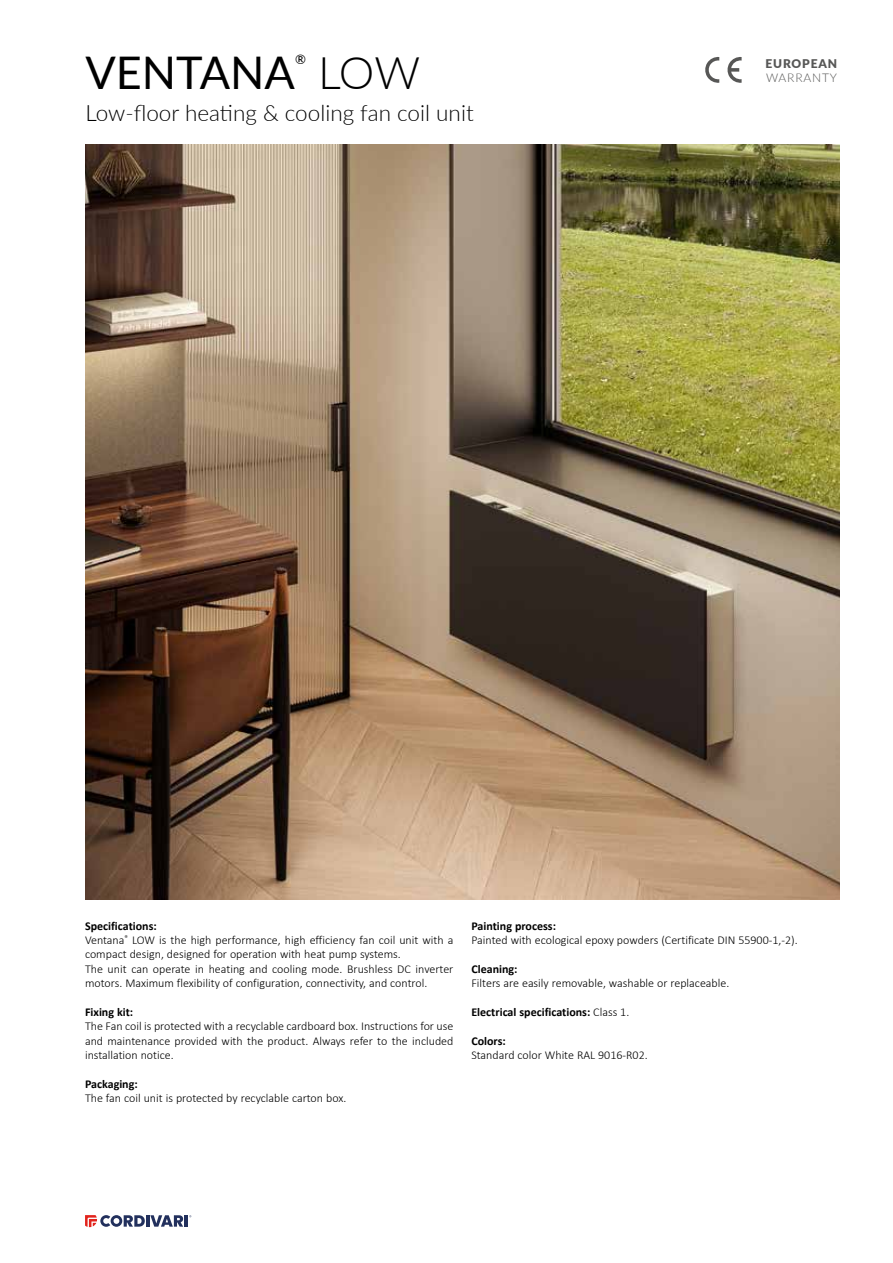
<style>
.page{position:relative;width:893px;height:1263px;background:#fff}
.page>*{position:absolute;margin:0;border:0;box-sizing:border-box;transform-origin:0 0}
.t1{font:45px "Lato";color:#000}
.t2{font:300 45px "Lato";color:#000}
.t3{font:300 22.5px "Lato";color:#000}
.t4{font:13.05px "Lato";color:#000}
.t5{font:300 12px/14.4px "Calibri";color:#000}
.t6{font:700 12px "Calibri";color:#000}
.t7{font:900 12px "Lato";letter-spacing:.07em;color:#575756}
.t8{font:300 12px "Lato";letter-spacing:.07em;color:#575756}
.s1{font-weight:700}
.s2{font-weight:300}
</style>
<div class="page">
<img style="left:85px;top:145px;width:755px;height:754px">
<svg style="left:705px;top:57px;width:37px;height:26px"></svg>
<svg style="left:85px;top:1215px;width:106px;height:12px"></svg>
<h1 class="t1" style="left:85px;top:41px;width:211px">VENTANA</h1>
<p class="t4" style="left:295px;top:50px;width:12px">®</p>
<h1 class="t2" style="left:318px;top:42px;width:103px">LOW</h1>
<h2 class="t3" style="left:85px;top:97px;width:390px">Low-floor heating &amp; cooling fan coil unit</h2>
<p class="t7" style="left:765px;top:54px;width:73px">EUROPEAN</p>
<p class="t8" style="left:766px;top:69px;width:73px">WARRANTY</p>
<p class="t5" style="left:85px;top:918px;width:370px"><span class="s1">Specifications:<br></span>Ventana<sup>®</sup> LOW is the high performance, high efficiency fan coil unit with a compact design, designed for operation with heat pump systems.<br>The unit can operate in heating and cooling mode. Brushless DC inverter motors. Maximum flexibility of configuration, connectivity, and control.</p>
<p class="t6" style="left:85px;top:1003px;width:50px">Fixing kit:</p>
<p class="t5" style="left:85px;top:1019px;width:370px;text-align:justify">The Fan coil is protected with a recyclable cardboard box. Instructions for use and maintenance provided with the product. Always refer to the included installation notice.</p>
<p class="t6" style="left:85px;top:1075px;width:54px">Packaging:</p>
<p class="t5" style="left:85px;top:1091px;width:263px">The fan coil unit is protected by recyclable carton box.</p>
<p class="t6" style="left:471px;top:917px;width:86px">Painting process:</p>
<p class="t5" style="left:471px;top:933px;width:328px">Painted with ecological epoxy powders (Certificate DIN 55900-1,-2).</p>
<p class="t6" style="left:471px;top:960px;width:48px">Cleaning:</p>
<p class="t5" style="left:471px;top:976px;width:259px">Filters are easily removable, washable or replaceable.</p>
<p class="t6" style="left:471px;top:1003px;width:159px">Electrical specifications: <span class="s2">Class 1.</span></p>
<p class="t6" style="left:471px;top:1032px;width:36px">Colors:</p>
<p class="t5" style="left:471px;top:1048px;width:178px">Standard color White RAL 9016-R02.</p>
</div>
